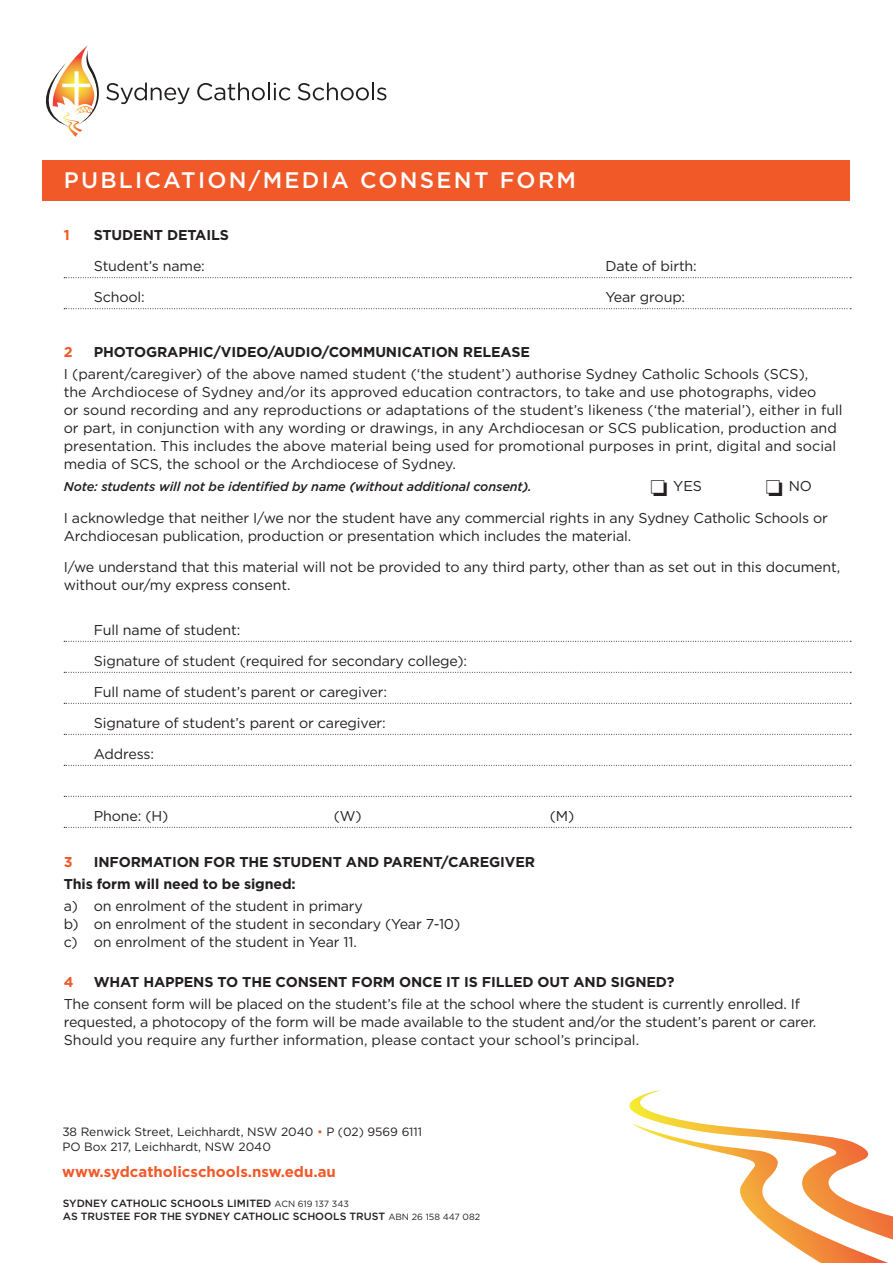
<style>
.page{position:relative;width:893px;height:1263px;background:#fff}
.page>*{position:absolute;margin:0;border:0;box-sizing:border-box;transform-origin:0 0}
.t1{font:500 22.5px "Gotham";letter-spacing:.1em;color:#fff}
.t2{font:700 15px "Gotham";color:#f15929}
.t3{font:14.25px/18px "Gotham";letter-spacing:-.01em;color:#231f20}
.t4{font:700 14.25px/22.2px "Gotham";letter-spacing:-.01em;color:#231f20}
.t5{font:700 14.25px "Gotham";color:#f15929}
.t6{font:italic 500 12.75px "Gotham";letter-spacing:-.01em;color:#231f20}
.t7{font:12px/15px "Gotham";color:#231f20}
.t8{font:500 10.5px/13.5px "Gotham";color:#231f20}
.s1{color:#f15929}
.s2{font-weight:400;font-size:9px}
</style>
<div class="page">
<svg style="left:784px;top:1239px;width:104px;height:24px"></svg>
<svg style="left:629px;top:1090px;width:264px;height:149px"></svg>
<svg style="left:64px;top:277px;width:787px;height:1px"></svg>
<svg style="left:64px;top:308px;width:787px;height:1px"></svg>
<svg style="left:64px;top:641px;width:787px;height:1px"></svg>
<svg style="left:64px;top:672px;width:787px;height:1px"></svg>
<svg style="left:64px;top:703px;width:787px;height:1px"></svg>
<svg style="left:64px;top:734px;width:787px;height:1px"></svg>
<svg style="left:64px;top:765px;width:787px;height:1px"></svg>
<svg style="left:64px;top:796px;width:787px;height:1px"></svg>
<svg style="left:64px;top:827px;width:787px;height:1px"></svg>
<svg style="left:197px;top:83px;width:93px;height:17px"></svg>
<svg style="left:298px;top:83px;width:88px;height:17px"></svg>
<svg style="left:46px;top:45px;width:144px;height:92px"></svg>
<div style="left:43px;top:161px;width:807px;height:40px;background:#f15929"></div>
<h1 class="t1" style="left:64px;top:166px;width:514px">PUBLICATION/MEDIA CONSENT FORM</h1>
<p class="t5" style="left:64px;top:225px;width:8px">1</p>
<p class="t4" style="left:94px;top:224px;width:137px">STUDENT DETAILS</p>
<p class="t3" style="left:94px;top:257px;width:113px">Student’s name:</p>
<p class="t3" style="left:605px;top:257px;width:93px">Date of birth:</p>
<p class="t3" style="left:94px;top:288px;width:52px">School:</p>
<p class="t3" style="left:605px;top:288px;width:81px">Year group:</p>
<p class="t5" style="left:64px;top:342px;width:10px">2</p>
<p class="t4" style="left:94px;top:340px;width:438px">PHOTOGRAPHIC/VIDEO/AUDIO/COMMUNICATION RELEASE</p>
<p class="t3" style="left:64px;top:364px;width:780px">I (parent/caregiver) of the above named student (‘the student’) authorise Sydney Catholic Schools (SCS),<br>the Archdiocese of Sydney and/or its approved education contractors, to take and use photographs, video<br>or sound recording and any reproductions or adaptations of the student’s likeness (‘the material’), either in full or part, in conjunction with any wording or drawings, in any Archdiocesan or SCS publication, production and presentation. This includes the above material being used for promotional purposes in print, digital and social media of SCS, the school or the Archdiocese of Sydney.</p>
<p class="t6" style="left:64px;top:478px;width:469px">Note: students will not be identified by name (without additional consent).</p>
<p class="t3" style="left:650px;top:477px;width:53px">❏ YES</p>
<p class="t3" style="left:766px;top:477px;width:48px">❏ NO</p>
<p class="t3" style="left:64px;top:508px;width:766px">I acknowledge that neither I/we nor the student have any commercial rights in any Sydney Catholic Schools or<br>Archdiocesan publication, production or presentation which includes the material.</p>
<p class="t3" style="left:64px;top:558px;width:778px">I/we understand that this material will not be provided to any third party, other than as set out in this document, without our/my express consent.</p>
<p class="t3" style="left:94px;top:614px;width:375px;line-height:31px">Full name of student:<br>Signature of student (required for secondary college):<br>Full name of student’s parent or caregiver:<br>Signature of student’s parent or caregiver:<br>Address:</p>
<p class="t3" style="left:94px;top:806px;width:76px">Phone: (H)</p>
<p class="t3" style="left:334px;top:806px;width:29px">(W)</p>
<p class="t3" style="left:550px;top:806px;width:26px">(M)</p>
<p class="t4" style="left:64px;top:850px;width:473px;text-indent:30px">INFORMATION FOR THE STUDENT AND PARENT/CAREGIVER<br>This form will need to be signed:</p>
<p class="t3" style="left:64px;top:897px;width:398px">a) on enrolment of the student in primary<br>b) on enrolment of the student in secondary (Year 7-10) c) on enrolment of the student in Year 11.</p>
<p class="t5" style="left:64px;top:973px;width:11px">4</p>
<p class="t4" style="left:94px;top:971px;width:582px">WHAT HAPPENS TO THE CONSENT FORM ONCE IT IS FILLED OUT AND SIGNED?</p>
<p class="t3" style="left:64px;top:995px;width:754px">The consent form will be placed on the student’s file at the school where the student is currently enrolled. If requested, a photocopy of the form will be made available to the student and/or the student’s parent or carer.<br>Should you require any further information, please contact your school’s principal.</p>
<p class="t5" style="left:64px;top:852px;width:10px">3</p>
<p class="t7" style="left:62px;top:1124px;width:361px">38 Renwick Street, Leichhardt, NSW 2040 <span class="s1">•</span> P (02) 9569 6111<br>PO Box 217, Leichhardt, NSW 2040</p>
<p class="t2" style="left:62px;top:1162px;width:275px">www.sydcatholicschools.nsw.edu.au</p>
<p class="t8" style="left:63px;top:1196px;width:419px">SYDNEY CATHOLIC SCHOOLS LIMITED <span class="s2">ACN 619 137 343<br></span>AS TRUSTEE FOR THE SYDNEY CATHOLIC SCHOOLS TRUST <span class="s2">ABN 26 158 447 082</span></p>
</div>
